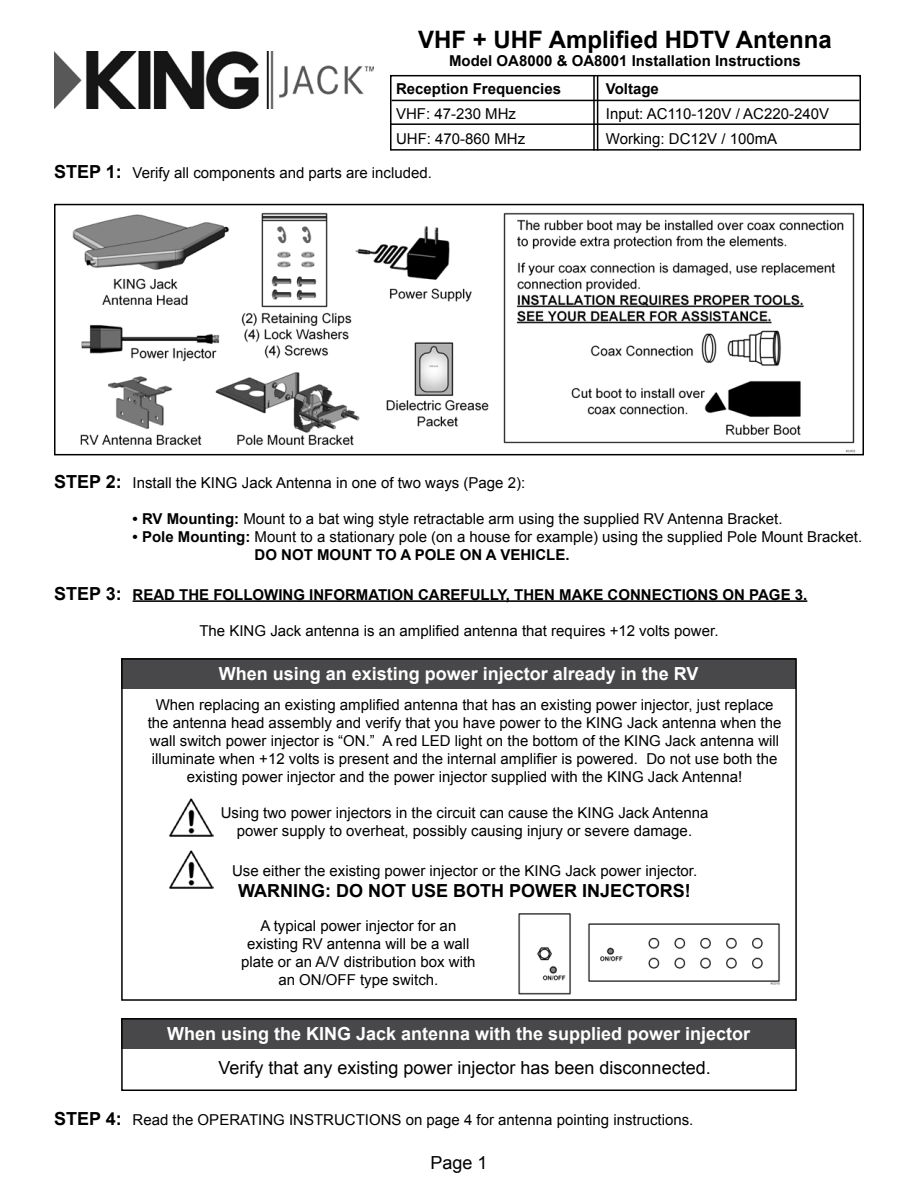
<style>
.page{position:relative;width:918px;height:1188px;background:#fff}
.page>*{position:absolute;margin:0;border:0;box-sizing:border-box;transform-origin:0 0}
.t1{font:700 24px "Arial";color:#000}
.t2{font:700 18px "Arial";color:#fff}
.t3{font:18px "Arial";color:#000}
.t4{font:700 18px "Arial";color:#000}
.t5{font:15px/18px "Arial";color:#000;text-align:center}
.t6{font:700 15px "Arial";color:#000}
.s1{font-weight:700;font-size:18px}
.s2{font-weight:700}
.s3{font-size:18px}
</style>
<div class="page">
<hr style="left:133px;top:600px;width:674px;height:2px;background:#000">
<img style="left:54px;top:51px;width:320px;height:57px">
<img style="left:72px;top:212px;width:784px;height:240px">
<div style="left:54px;top:204px;width:810px;height:251px;border:2px solid #000"></div>
<div style="left:121px;top:658px;width:675px;height:31px;background:#48484a"></div>
<img style="left:168px;top:798px;width:45px;height:39px">
<img style="left:168px;top:850px;width:45px;height:39px">
<img style="left:518px;top:913px;width:262px;height:82px">
<div style="left:121px;top:658px;width:676px;height:343px;border:2px solid #000"></div>
<div style="left:121px;top:1019px;width:675px;height:30px;background:#48484a"></div>
<div style="left:121px;top:1018px;width:676px;height:73px;border:2px solid #000"></div>
<hr style="left:597px;top:75px;width:1px;height:76px;background:#000">
<hr style="left:593px;top:75px;width:2px;height:76px;background:#000">
<hr style="left:392px;top:100px;width:468px;height:1px;background:#000">
<hr style="left:390px;top:123px;width:470px;height:2px;background:#000">
<div style="left:390px;top:75px;width:471px;height:76px;border:2px solid #000"></div>
<h1 class="t1" style="left:418px;top:24px;width:415px">VHF + UHF Amplified HDTV Antenna</h1>
<p class="t6" style="left:449px;top:51px;width:353px">Model OA8000 &amp; OA8001 Installation Instructions</p>
<p class="t6" style="left:396px;top:78px;width:167px">Reception Frequencies</p>
<p class="t6" style="left:606px;top:78px;width:55px">Voltage</p>
<p class="t5" style="left:396px;top:102px;width:131px;line-height:24.6px;text-align:left">VHF: 47-230 MHz<br>UHF: 470-860 MHz</p>
<p class="t5" style="left:606px;top:105px;width:225px">Input: AC110-120V / AC220-240V</p>
<p class="t5" style="left:606px;top:129px;width:173px">Working: DC12V / 100mA</p>
<p class="t5" style="left:54px;top:164px;width:379px"><span class="s1">STEP 1:</span> Verify all components and parts are included.</p>
<p class="t5" style="left:54px;top:474px;width:473px"><span class="s1">STEP 2:</span> Install the KING Jack Antenna in one of two ways (Page 2):</p>
<p class="t5" style="left:133px;top:510px;width:651px"><span class="s2">• RV Mounting:</span> Mount to a bat wing style retractable arm using the supplied RV Antenna Bracket.</p>
<p class="t5" style="left:255px;top:528px;width:609px;text-align:left;text-indent:-122px"><span class="s2">• Pole Mounting:</span> Mount to a stationary pole (on a house for example) using the supplied Pole Mount Bracket.<br><span class="s2">DO NOT MOUNT TO A POLE ON A VEHICLE.</span></p>
<p class="t6" style="left:54px;top:584px;width:755px"><span class="s3">STEP 3:</span> READ THE FOLLOWING INFORMATION CAREFULLY, THEN MAKE CONNECTIONS ON PAGE 3.</p>
<p class="t5" style="left:199px;top:621px;width:521px">The KING Jack antenna is an amplified antenna that requires +12 volts power.</p>
<p class="t2" style="left:219px;top:662px;width:481px">When using an existing power injector already in the RV</p>
<p class="t5" style="left:148px;top:696px;width:635px">When replacing an existing amplified antenna that has an existing power injector, just replace the antenna head assembly and verify that you have power to the KING Jack antenna when the wall switch power injector is “ON.” A red LED light on the bottom of the KING Jack antenna will illuminate when +12 volts is present and the internal amplifier is powered. Do not use both the existing power injector and the power injector supplied with the KING Jack Antenna!</p>
<p class="t5" style="left:221px;top:804px;width:489px">Using two power injectors in the circuit can cause the KING Jack Antenna power supply to overheat, possibly causing injury or severe damage.</p>
<p class="t5" style="left:232px;top:861px;width:467px">Use either the existing power injector or the KING Jack power injector.</p>
<p class="t4" style="left:238px;top:879px;width:454px">WARNING: DO NOT USE BOTH POWER INJECTORS!</p>
<p class="t5" style="left:241px;top:917px;width:236px">A typical power injector for an existing RV antenna will be a wall plate or an A/V distribution box with an ON/OFF type switch.</p>
<p class="t2" style="left:167px;top:1022px;width:585px">When using the KING Jack antenna with the supplied power injector</p>
<p class="t3" style="left:218px;top:1056px;width:494px">Verify that any existing power injector has been disconnected.</p>
<p class="t5" style="left:54px;top:1111px;width:641px"><span class="s1">STEP 4:</span> Read the OPERATING INSTRUCTIONS on page 4 for antenna pointing instructions.</p>
<p class="t3" style="left:430px;top:1150px;width:59px">Page 1</p>
</div>
